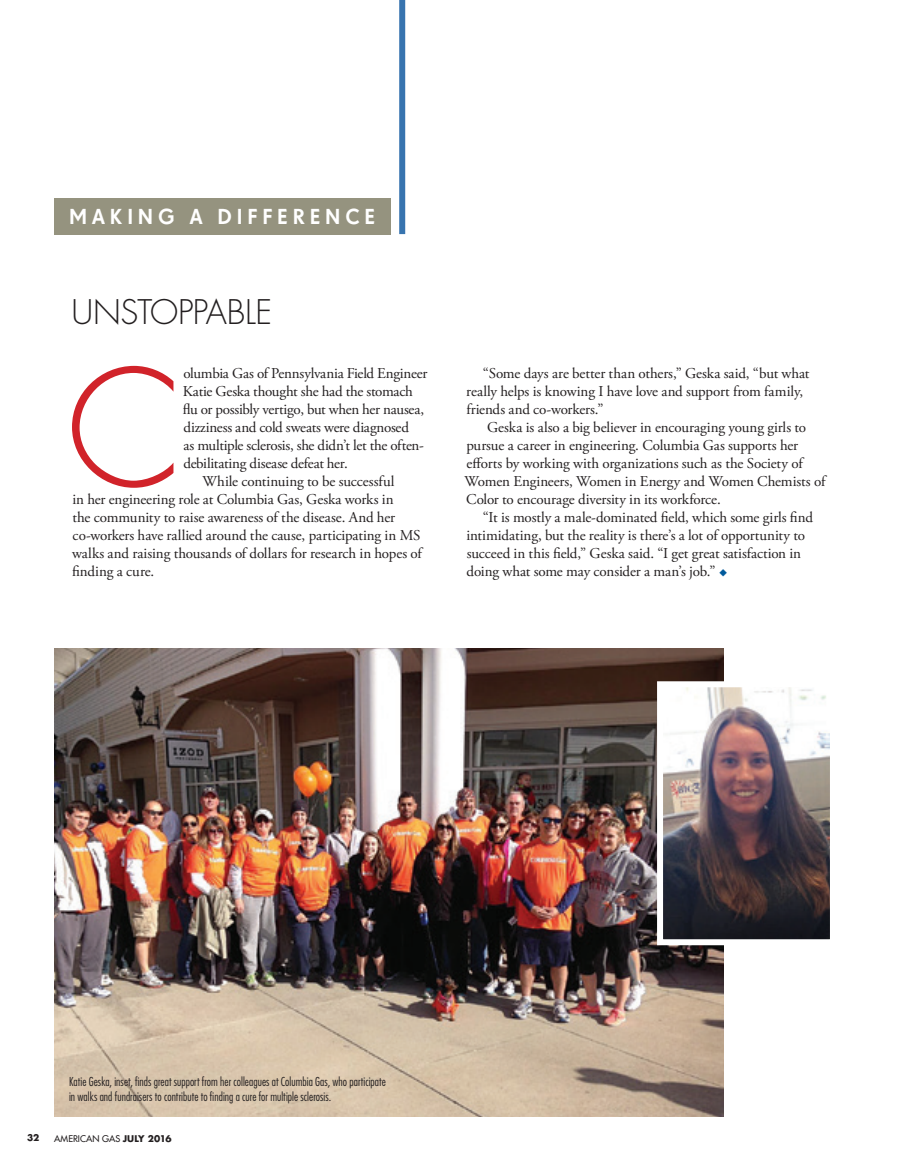
<style>
.page{position:relative;width:905px;height:1175px;background:#fff}
.page>*{position:absolute;margin:0;border:0;box-sizing:border-box;transform-origin:0 0}
.Para_Column_Drop_Cap{font:300 157.5px "Futura";color:#d1232a}
.Column_Head_SPAN_COL{font:300 33px "Futura";letter-spacing:-.015em;color:#231f20}
.t1{font:500 21px "Super Grotesk A";letter-spacing:.225em;color:#fff}
.Para_Indent{font:15px/18px "Adobe Garamond Pro";letter-spacing:-.005em;color:#231f20}
.Para_Column_Drop_Cap-2{font:15px/18px "Adobe Garamond Pro";letter-spacing:-.02em;color:#231f20}
.Photo_Caption{font:300 condensed 12px/15px "Futura";letter-spacing:.005em;color:#231f20}
.t2{font:9px "Futura LT";letter-spacing:.005em;color:#231f20}
.t3{font:700 9px "Futura Std";color:#231f20}
.s1{font-family:"Futura";font-weight:700}
</style>
<div class="page">
<img style="left:54px;top:648px;width:669px;height:468px">
<img style="left:664px;top:688px;width:165px;height:250px">
<div style="left:657px;top:681px;width:179px;height:264px;border:6px solid #fff"></div>
<div style="left:399px;top:0;width:6px;height:234px;background:#3774af"></div>
<div style="left:54px;top:198px;width:336px;height:36px;background:#95937f"></div>
<h3 class="t1" style="left:69px;top:204px;width:307px">MAKING A DIFFERENCE</h3>
<p class="Column_Head_SPAN_COL" style="left:72px;top:291px;width:202px">UNSTOPPABLE</p>
<p class="Para_Column_Drop_Cap" style="left:66px;top:328px;width:118px">C</p>
<p class="Para_Column_Drop_Cap-2" style="left:183px;top:365px;width:246px">olumbia Gas of Pennsylvania Field Engineer Katie Geska thought she had the stomach flu or possibly vertigo, but when her nausea, dizziness and cold sweats were diagnosed<br>as multiple sclerosis, she didn’t let the often&shy;debilitating disease defeat her.</p>
<p class="Para_Indent" style="left:72px;top:473px;width:351px;text-indent:130px">While continuing to be successful<br>in her engineering role at Columbia Gas, Geska works in<br>the community to raise awareness of the disease. And her co-workers have rallied around the cause, participating in MS walks and raising thousands of dollars for research in hopes of finding a cure.</p>
<p class="Para_Indent" style="left:466px;top:365px;width:345px;text-indent:17px">“Some days are better than others,” Geska said, “but what really helps is knowing I have love and support from family, friends and co-workers.”</p>
<p class="Para_Indent" style="left:464px;top:419px;width:362px;text-indent:22px">Geska is also a big believer in encouraging young girls to pursue a career in engineering. Columbia Gas supports her efforts by working with organizations such as the Society of Women Engineers, Women in Energy and Women Chemists of Color to encourage diversity in its workforce.</p>
<p class="Para_Indent" style="left:466px;top:509px;width:348px;text-indent:17px">“It is mostly a male-dominated field, which some girls find intimidating, but the reality is there’s a lot of opportunity to succeed in this field,” Geska said. “I get great satisfaction in doing what some may consider a man’s job.”</p>
<p class="Photo_Caption" style="left:69px;top:1074px;width:318px">Katie Geska, inset, finds great support from her colleagues at Columbia Gas, who participate in walks and fundraisers to contribute to finding a cure for multiple sclerosis.</p>
<p class="t3" style="left:27px;top:1131px;width:14px">32</p>
<p class="t2" style="left:54px;top:1132px;width:119px">AMERICAN GAS <span class="s1">JULY 2016</span></p>
</div>
